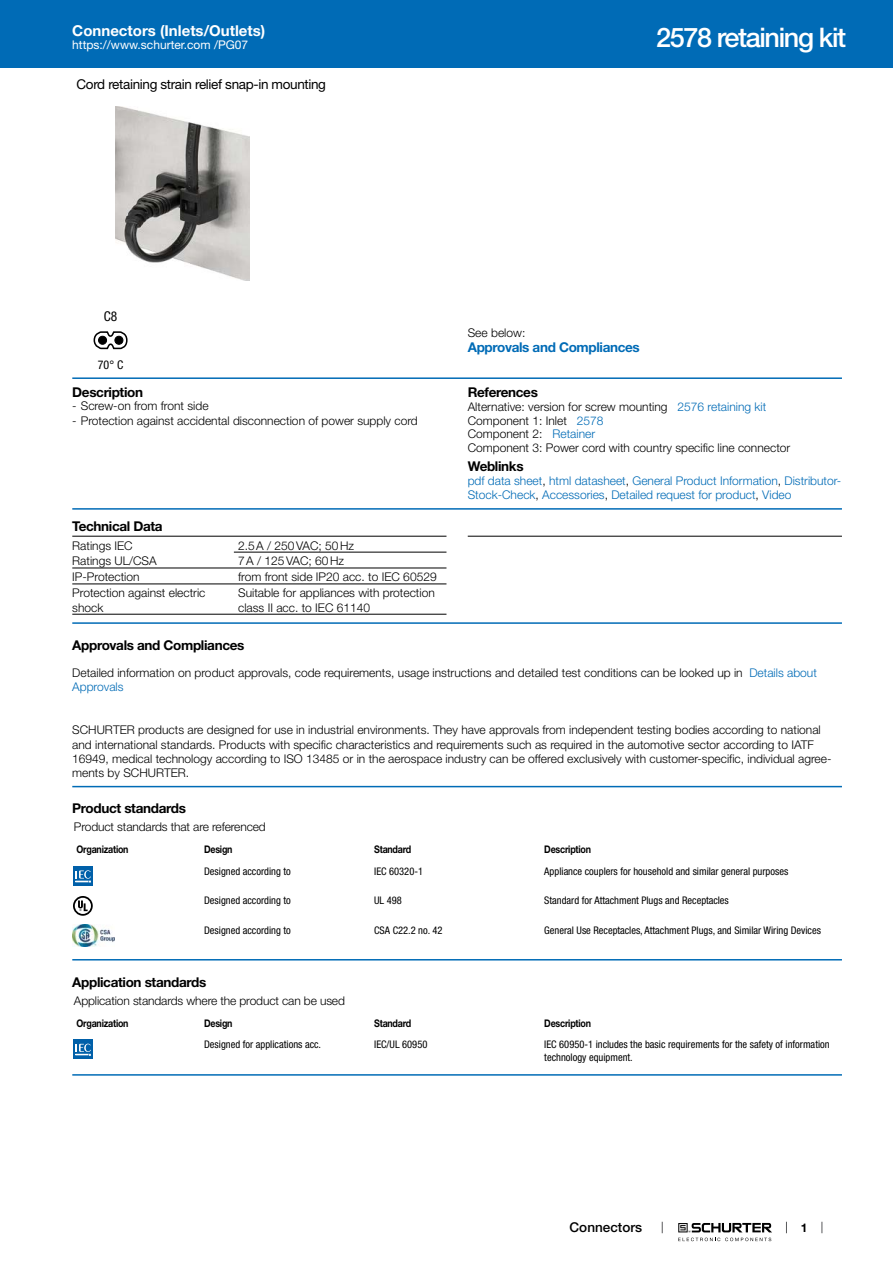
<style>
.page{position:relative;width:893px;height:1263px;background:#fff}
.page>*{position:absolute;margin:0;border:0;box-sizing:border-box;transform-origin:0 0}
.t1{font:500 27px "Helvetica Neue LT";letter-spacing:-.05em;color:#fff}
.t2{font:700 15px "Helvetica Neue LT";color:#fff}
.t3{font:700 13.5px "Helvetica Neue LT";letter-spacing:-.025em;color:#000}
.t4{font:13.5px "Helvetica Neue LT";letter-spacing:-.025em;color:#000}
.t5{font:700 13.5px "Helvetica Neue LT";letter-spacing:-.025em;color:#006bb6}
.t6{font:500 13.5px "Helvetica Neue LT";color:#000}
.t7{font:condensed 13.5px "Helvetica Neue LT";color:#000}
.t8{font:300 12px/14.4px "Helvetica Neue LT";color:#000}
.t9{font:300 12px/14.4px "Helvetica Neue LT";color:#006bb6}
.t10{font:12px "Helvetica Neue LT";color:#fff}
.t11{font:condensed 12px "Helvetica Neue LT";color:#000}
.t12{font:700 12px "Helvetica Neue LT";color:#000}
.t13{font:condensed 10.5px/12.6px "Helvetica Neue LT";color:#000}
.t14{font:700 10.5px "Helvetica Neue LT";letter-spacing:-.025em;color:#000;scale:.85 1}
.s1{color:#006bb6}
.s2{color:#000}
</style>
<div class="page">
<svg style="left:678px;top:1223px;width:94px;height:18px"></svg>
<div style="left:0;top:0;width:893px;height:68px;background:#006bb6"></div>
<img style="left:116px;top:106px;width:134px;height:175px">
<svg style="left:94px;top:331px;width:34px;height:18px"></svg>
<div style="left:115px;top:336px;width:8px;height:8px;background:#000;border-radius:50%"></div>
<div style="left:115px;top:336px;width:8px;height:8px;border:1px solid #000;border-radius:50%"></div>
<div style="left:99px;top:336px;width:8px;height:8px;background:#000;border-radius:50%"></div>
<div style="left:98px;top:336px;width:9px;height:8px;border:1px solid #000;border-radius:50%"></div>
<hr style="left:72px;top:377px;width:770px;height:2px;background:#006bb6">
<hr style="left:72px;top:508px;width:770px;height:2px;background:#006bb6">
<hr style="left:72px;top:536px;width:374px;height:1px;background:#000">
<hr style="left:234px;top:552px;width:212px;height:1px;background:#000">
<hr style="left:72px;top:568px;width:374px;height:1px;background:#000">
<hr style="left:72px;top:583px;width:374px;height:1px;background:#000">
<hr style="left:72px;top:614px;width:374px;height:1px;background:#000">
<hr style="left:468px;top:536px;width:374px;height:1px;background:#000">
<hr style="left:72px;top:622px;width:770px;height:2px;background:#006bb6">
<hr style="left:72px;top:786px;width:770px;height:1px;background:#006bb6">
<div style="left:73px;top:866px;width:20px;height:20px;background:#0060a9"></div>
<svg style="left:75px;top:870px;width:16px;height:13px"></svg>
<svg style="left:73px;top:896px;width:20px;height:20px"></svg>
<img style="left:72px;top:925px;width:42px;height:21px">
<hr style="left:72px;top:959px;width:770px;height:1px;background:#006bb6">
<svg style="left:73px;top:1039px;width:20px;height:1px"></svg>
<div style="left:73px;top:1040px;width:20px;height:19px;background:#0060a9"></div>
<svg style="left:75px;top:1044px;width:16px;height:12px"></svg>
<hr style="left:72px;top:1074px;width:770px;height:2px;background:#006bb6">
<p class="t2" style="left:72px;top:21px;width:195px">Connectors (Inlets/Outlets)</p>
<p class="t10" style="left:72px;top:38px;width:178px">https://www.schurter.com /PG07</p>
<p class="t4" style="left:77px;top:76px;width:251px">Cord retaining strain relief snap-in mounting</p>
<h1 class="t1" style="left:656px;top:21px;width:192px">2578 retaining kit</h1>
<p class="t7" style="left:104px;top:308px;width:15px">C8</p>
<p class="t11" style="left:98px;top:358px;width:27px">70° C</p>
<p class="t3" style="left:72px;top:383px;width:72px">Description</p>
<p class="t8" style="left:72px;top:398px;width:138px">- Screw-on from front side</p>
<p class="t8" style="left:72px;top:413px;width:347px">- Protection against accidental disconnection of power supply cord</p>
<p class="t8" style="left:468px;top:325px;width:59px">See below:</p>
<p class="t5" style="left:468px;top:339px;width:174px">Approvals and Compliances</p>
<p class="t3" style="left:468px;top:384px;width:72px">References</p>
<p class="t8" style="left:468px;top:399px;width:324px;line-height:13.8px">Alternative: version for screw mounting <span class="s1">2576 retaining kit </span>Component 1: Inlet <span class="s1">2578<br></span>Component 2: <span class="s1">Retainer<br></span>Component 3: Power cord with country specific line connector</p>
<p class="t3" style="left:468px;top:458px;width:57px">Weblinks</p>
<p class="t9" style="left:468px;top:473px;width:375px">pdf data sheet<span class="s2">,</span> html datasheet<span class="s2">,</span> General Product Information<span class="s2">,</span> Distributor-<br>Stock-Check<span class="s2">,</span> Accessories<span class="s2">,</span> Detailed request for product<span class="s2">,</span> Video</p>
<p class="t3" style="left:72px;top:518px;width:92px">Technical Data</p>
<p class="t8" style="left:72px;top:538px;width:62px">Ratings IEC</p>
<p class="t8" style="left:238px;top:538px;width:117px">2.5A / 250VAC; 50Hz</p>
<p class="t8" style="left:72px;top:554px;width:86px">Ratings UL/CSA</p>
<p class="t8" style="left:238px;top:554px;width:107px">7A / 125VAC; 60Hz</p>
<p class="t8" style="left:72px;top:570px;width:69px">IP-Protection</p>
<p class="t8" style="left:238px;top:570px;width:200px">from front side IP20 acc. to IEC 60529</p>
<p class="t8" style="left:72px;top:585px;width:135px">Protection against electric shock</p>
<p class="t8" style="left:238px;top:585px;width:198px">Suitable for appliances with protection class II acc. to IEC 61140</p>
<p class="t3" style="left:72px;top:637px;width:174px">Approvals and Compliances</p>
<p class="t8" style="left:72px;top:665px;width:746px">Detailed information on product approvals, code requirements, usage instructions and detailed test conditions can be looked up in <span class="s1">Details about<br>Approvals</span></p>
<p class="t8" style="left:72px;top:722px;width:761px">SCHURTER products are designed for use in industrial environments. They have approvals from independent testing bodies according to national and international standards. Products with specific characteristics and requirements such as required in the automotive sector according to IATF 16949, medical technology according to ISO 13485 or in the aerospace industry can be offered exclusively with customer-specific, individual agree&shy;ments by SCHURTER.</p>
<p class="t3" style="left:72px;top:800px;width:115px">Product standards</p>
<p class="t8" style="left:74px;top:820px;width:193px">Product standards that are referenced</p>
<p class="t14" style="left:77px;top:843px;width:63px">Organization</p>
<p class="t14" style="left:204px;top:843px;width:35px">Design</p>
<p class="t14" style="left:374px;top:843px;width:45px">Standard</p>
<p class="t14" style="left:544px;top:843px;width:57px">Description</p>
<p class="t13" style="left:204px;top:864px;width:88px">Designed according to</p>
<p class="t13" style="left:374px;top:864px;width:50px">IEC 60320-1</p>
<p class="t13" style="left:544px;top:864px;width:245px">Appliance couplers for household and similar general purposes</p>
<p class="t13" style="left:204px;top:894px;width:88px">Designed according to</p>
<p class="t13" style="left:374px;top:894px;width:29px">UL 498</p>
<p class="t13" style="left:544px;top:894px;width:186px">Standard for Attachment Plugs and Receptacles</p>
<p class="t13" style="left:204px;top:924px;width:88px">Designed according to</p>
<p class="t13" style="left:374px;top:924px;width:70px">CSA C22.2 no. 42</p>
<p class="t13" style="left:544px;top:924px;width:278px">General Use Receptacles, Attachment Plugs, and Similar Wiring Devices</p>
<p class="t3" style="left:72px;top:973px;width:135px">Application standards</p>
<p class="t8" style="left:74px;top:993px;width:272px">Application standards where the product can be used</p>
<p class="t14" style="left:77px;top:1016px;width:63px">Organization</p>
<p class="t14" style="left:204px;top:1016px;width:35px">Design</p>
<p class="t14" style="left:374px;top:1016px;width:45px">Standard</p>
<p class="t14" style="left:544px;top:1016px;width:57px">Description</p>
<p class="t13" style="left:204px;top:1038px;width:119px">Designed for applications acc.</p>
<p class="t13" style="left:374px;top:1038px;width:55px">IEC/UL 60950</p>
<p class="t13" style="left:544px;top:1038px;width:287px">IEC 60950-1 includes the basic requirements for the safety of information technology equipment.</p>
<p class="t6" style="left:570px;top:1219px;width:74px">Connectors</p>
<p class="t12" style="left:801px;top:1220px;width:8px">1</p>
</div>
